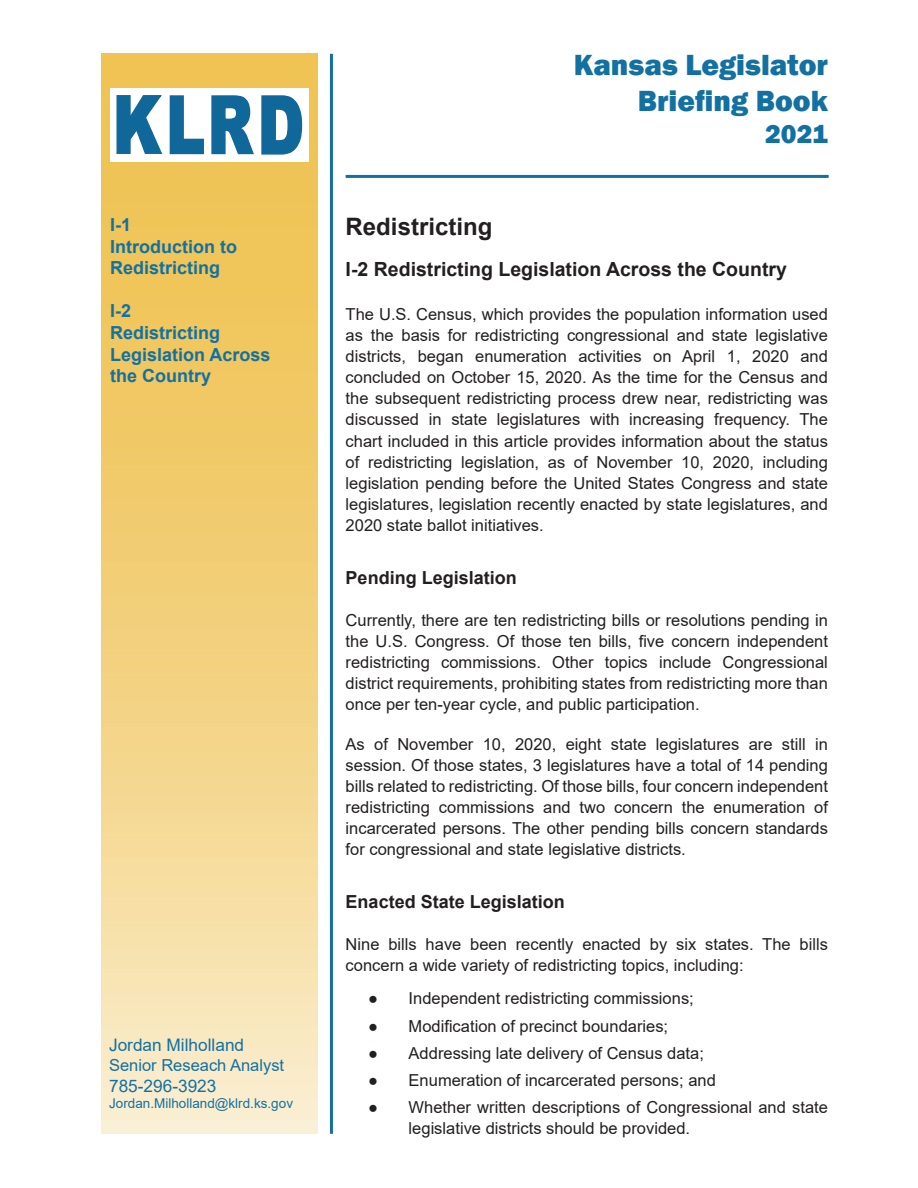
<style>
.page{position:relative;width:918px;height:1188px;background:#fff}
.page>*{position:absolute;margin:0;border:0;box-sizing:border-box;transform-origin:0 0}
.t1{font:800 30px/36px "Franklin Gothic";color:#1371a2;text-align:right}
.t2{font:800 27px "Franklin Gothic";color:#1371a2}
.h1b{font:700 24px "Arial";color:#231f20}
.t3{font:700 19.5px "Arial";color:#231f20}
.t4{font:700 18px/21.6px "Arial";color:#1371a2}
.t5{font:700 18px "Arial";color:#231f20}
.t6{font:17.25px "Arial";color:#1371a2}
.t7{font:16.5px/21.1px "Arial";color:#231f20;text-align:justify}
.t8{font:16.5px "Arial";color:#1371a2}
.t9{font:13.5px "Arial";color:#1371a2}
</style>
<div class="page">
<svg style="left:101px;top:54px;width:216px;height:1080px;background:#f3d383"></svg>
<hr style="left:330px;top:54px;width:3px;height:1080px;background:#1371a2">
<hr style="left:346px;top:175px;width:483px;height:3px;background:#1371a2">
<div style="left:110px;top:88px;width:198px;height:74px;background:#fff"></div>
<svg style="left:211px;top:95px;width:43px;height:60px"></svg>
<svg style="left:169px;top:95px;width:35px;height:60px"></svg>
<svg style="left:116px;top:95px;width:47px;height:59px"></svg>
<svg style="left:261px;top:95px;width:42px;height:60px"></svg>
<p class="t4" style="left:110px;top:214px;width:128px">I-1<br>Introduction to<br>Redistricting</p>
<p class="t4" style="left:110px;top:300px;width:162px">I-2<br>Redistricting<br>Legislation Across the Country</p>
<p class="t6" style="left:109px;top:1033px;width:137px">Jordan Milholland</p>
<p class="t8" style="left:109px;top:1054px;width:177px">Senior Reseach Analyst</p>
<p class="t6" style="left:109px;top:1074px;width:109px">785-296-3923</p>
<p class="t9" style="left:109px;top:1094px;width:186px">Jordan.Milholland@klrd.ks.gov</p>
<h1 class="t1" style="left:574px;top:47px;width:256px">Kansas Legislator<br>Briefing Book</h1>
<h2 class="t2" style="left:765px;top:117px;width:64px">2021</h2>
<p class="h1b" style="left:346px;top:210px;width:148px">Redistricting</p>
<h2 class="t3" style="left:346px;top:256px;width:443px">I-2 Redistricting Legislation Across the Country</h2>
<p class="t7" style="left:346px;top:303px;width:484px">The U.S. Census, which provides the population information used as the basis for redistricting congressional and state legislative districts, began enumeration activities on April 1, 2020 and concluded on October 15, 2020. As the time for the Census and the subsequent redistricting process drew near, redistricting was discussed in state legislatures with increasing frequency. The chart included in this article provides information about the status of redistricting legislation, as of November 10, 2020, including legislation pending before the United States Congress and state legislatures, legislation recently enacted by state legislatures, and 2020 state ballot initiatives.</p>
<h3 class="t5" style="left:346px;top:565px;width:173px">Pending Legislation</h3>
<p class="t7" style="left:346px;top:610px;width:484px">Currently, there are ten redistricting bills or resolutions pending in the U.S. Congress. Of those ten bills, five concern independent redistricting commissions. Other topics include Congressional district requirements, prohibiting states from redistricting more than once per ten-year cycle, and public participation.</p>
<p class="t7" style="left:346px;top:733px;width:484px">As of November 10, 2020, eight state legislatures are still in session. Of those states, 3 legislatures have a total of 14 pending bills related to redistricting. Of those bills, four concern independent redistricting commissions and two concern the enumeration of incarcerated persons. The other pending bills concern standards for congressional and state legislative districts.</p>
<h3 class="t5" style="left:346px;top:889px;width:221px">Enacted State Legislation</h3>
<p class="t7" style="left:346px;top:934px;width:484px">Nine bills have been recently enacted by six states. The bills concern a wide variety of redistricting topics, including:</p>
<p class="t7" style="left:368px;top:988px;width:327px">● Independent redistricting commissions;</p>
<p class="t7" style="left:368px;top:1015px;width:302px">● Modification of precinct boundaries;</p>
<p class="t7" style="left:368px;top:1042px;width:337px">● Addressing late delivery of Census data;</p>
<p class="t7" style="left:368px;top:1069px;width:349px">● Enumeration of incarcerated persons; and</p>
<p class="t7" style="left:409px;top:1096px;width:421px;text-indent:-40px">● Whether written descriptions of Congressional and state legislative districts should be provided.</p>
</div>
